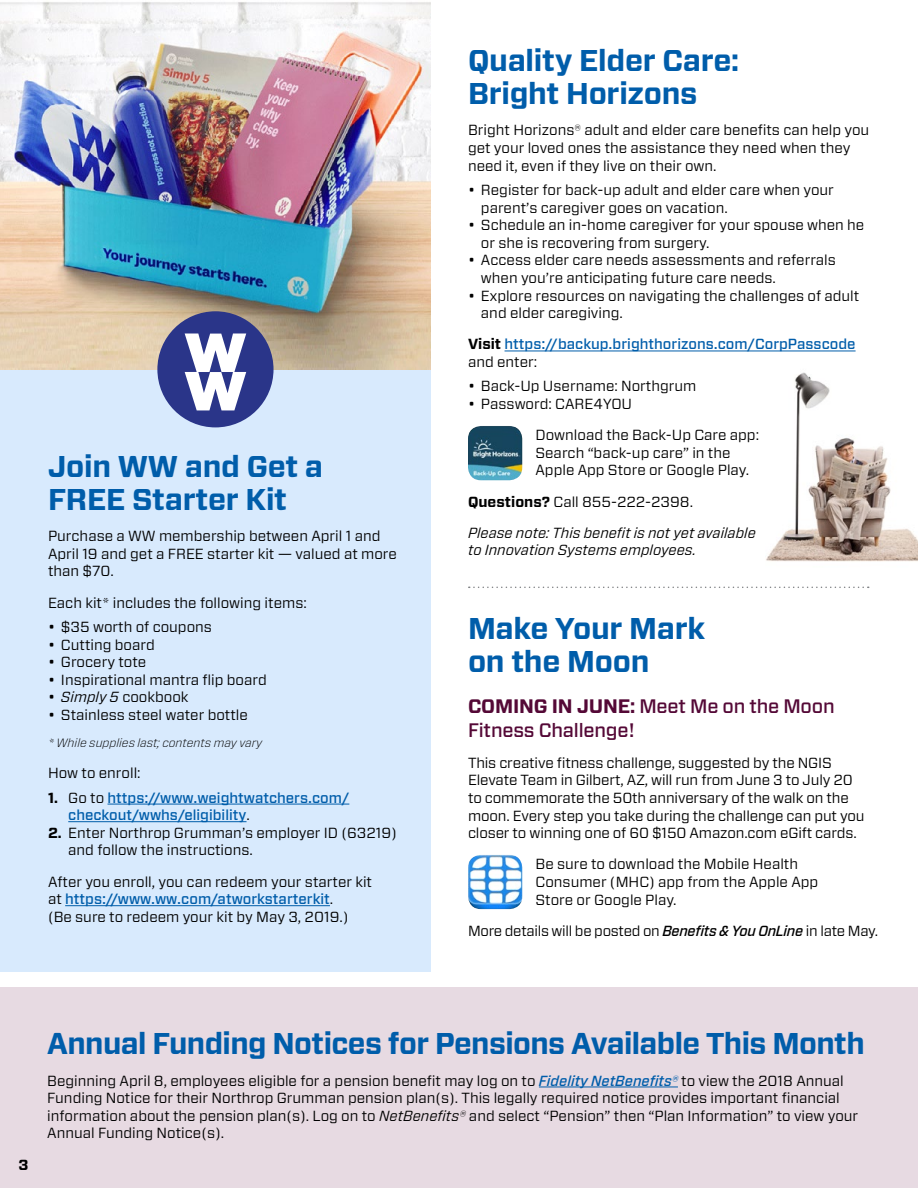
<style>
.page{position:relative;width:918px;height:1188px;background:#fff}
.page>*{position:absolute;margin:0;border:0;box-sizing:border-box;transform-origin:0 0}
.head_1{font:700 30px/33px "Forza";letter-spacing:-.01em;color:#005daa}
.head_2{font:500 19.5px/24px "Forza";letter-spacing:-.01em;color:#540836}
.body_copy{font:14.7px/17.7px "Forza";color:#000}
.indent_1{font:14.7px/17.7px "Forza";color:#000}
.indent_1_first{font:14.7px/17.7px "Forza";color:#000}
.body_copy-2{font:italic 14.7px/17.7px "Forza";color:#000}
.indent_1_first-2{font:500 14.7px/17.7px "Forza";color:#005daa}
.body_copy-3{font:500 14.7px/17.7px "Forza";color:#005daa}
.body_copy-4{font:14.7px "Forza";letter-spacing:-.02em;color:#000}
.body_copy-5{font:700 14.7px "Forza";color:#000}
.footnote{font:italic 300 12px "Forza";color:#000}
.s1{font-style:italic}
.s2{font-weight:700;color:#000}
.s3{font-weight:400;color:#000}
.s4{font-weight:700}
.s5{font-weight:500;color:#005daa}
.s6{font-weight:500;font-style:italic}
.s7{font-weight:500;font-style:italic;color:#005daa}
</style>
<div class="page">
<div style="left:0;top:987px;width:918px;height:201px;background:#e7dae2"></div>
<hr style="left:505px;top:351px;width:351px;height:1px;background:#005daa">
<hr style="left:539px;top:1087px;width:139px;height:1px;background:#005daa">
<div style="left:0;top:0;width:431px;height:972px;background:#d8eafd"></div>
<hr style="left:108px;top:804px;width:241px;height:1px;background:#005daa">
<hr style="left:68px;top:821px;width:179px;height:1px;background:#005daa">
<hr style="left:65px;top:905px;width:265px;height:1px;background:#005daa">
<img style="left:0;top:0;width:431px;height:369px">
<div style="left:157px;top:311px;width:117px;height:116px;background:#2a3589;border-radius:50%"></div>
<svg style="left:185px;top:334px;width:61px;height:76px"></svg>
<svg style="left:469px;top:587px;width:400px;height:1px"></svg>
<img style="left:468px;top:855px;width:54px;height:54px">
<img style="left:468px;top:426px;width:54px;height:54px">
<img style="left:766px;top:372px;width:152px;height:190px">
<p class="head_1" style="left:48px;top:451px;width:277px">Join WW and Get a<br>FREE Starter Kit</p>
<p class="body_copy" style="left:48px;top:527px;width:350px">Purchase a WW membership between April 1 and<br>April 19 and get a FREE starter kit — valued at more than $70.</p>
<p class="body_copy" style="left:48px;top:593px;width:260px">Each kit* includes the following items:</p>
<p class="indent_1_first" style="left:48px;top:618px;width:166px">• $35 worth of coupons</p>
<p class="indent_1" style="left:48px;top:635px;width:108px">• Cutting board</p>
<p class="indent_1" style="left:48px;top:653px;width:100px">• Grocery tote</p>
<p class="indent_1" style="left:48px;top:671px;width:220px">• Inspirational mantra flip board</p>
<p class="indent_1" style="left:48px;top:688px;width:142px">• <span class="s1">Simply 5</span> cookbook</p>
<p class="indent_1" style="left:48px;top:706px;width:201px">• Stainless steel water bottle</p>
<p class="footnote" style="left:48px;top:734px;width:216px">* While supplies last; contents may vary</p>
<p class="body_copy" style="left:48px;top:764px;width:94px">How to enroll:</p>
<p class="indent_1_first-2" style="left:68px;top:789px;width:283px;text-indent:-20px"><span class="s2">1.</span> <span class="s3">Go to</span> https://www.weightwatchers.com/ checkout/wwhs/eligibility<span class="s3">.</span></p>
<p class="indent_1" style="left:68px;top:824px;width:330px;text-indent:-20px"><span class="s4">2.</span> Enter Northrop Grumman’s employer ID (63219) and follow the instructions.</p>
<p class="body_copy" style="left:48px;top:872px;width:326px">After you enroll, you can redeem your starter kit at <span class="s5">https://www.ww.com/atworkstarterkit</span>.<br>(Be sure to redeem your kit by May 3, 2019.)</p>
<p class="head_1" style="left:468px;top:45px;width:273px">Quality Elder Care:<br>Bright Horizons</p>
<p class="body_copy" style="left:468px;top:121px;width:403px">Bright Horizons® adult and elder care benefits can help you get your loved ones the assistance they need when they need it, even if they live on their own.</p>
<p class="indent_1_first" style="left:481px;top:181px;width:355px;text-indent:-13px">• Register for back-up adult and elder care when your parent’s caregiver goes on vacation.</p>
<p class="indent_1" style="left:481px;top:216px;width:385px;text-indent:-13px">• Schedule an in-home caregiver for your spouse when he or she is recovering from surgery.</p>
<p class="indent_1" style="left:481px;top:251px;width:356px;text-indent:-13px">• Access elder care needs assessments and referrals when you’re anticipating future care needs.</p>
<p class="indent_1" style="left:481px;top:287px;width:380px;text-indent:-13px">• Explore resources on navigating the challenges of adult and elder caregiving.</p>
<p class="body_copy-3" style="left:468px;top:336px;width:389px"><span class="s2">Visit</span> https://backup.brighthorizons.com/CorpPasscode <span class="s3">and enter:</span></p>
<p class="indent_1_first" style="left:468px;top:377px;width:230px">• Back-Up Username: Northgrum</p>
<p class="indent_1" style="left:468px;top:395px;width:166px">• Password: CARE4YOU</p>
<p class="body_copy" style="left:536px;top:426px;width:225px">Download the Back-Up Care app:<br>Search “back-up care” in the<br>Apple App Store or Google Play.</p>
<p class="body_copy" style="left:468px;top:492px;width:227px"><span class="s4">Questions?</span> Call 855-222-2398.</p>
<p class="body_copy-2" style="left:468px;top:524px;width:289px">Please note: This benefit is not yet available to Innovation Systems employees.</p>
<p class="head_1" style="left:468px;top:613px;width:239px">Make Your Mark on the Moon</p>
<p class="head_2" style="left:468px;top:694px;width:368px"><span class="s4">COMING IN JUNE:</span> Meet Me on the Moon<br>Fitness Challenge!</p>
<p class="body_copy" style="left:468px;top:754px;width:398px">This creative fitness challenge, suggested by the NGIS Elevate Team in Gilbert, AZ, will run from June 3 to July 20 to commemorate the 50th anniversary of the walk on the moon. Every step you take during the challenge can put you closer to winning one of 60 $150 Amazon.com eGift cards.</p>
<p class="body_copy" style="left:536px;top:855px;width:284px">Be sure to download the Mobile Health<br>Consumer (MHC) app from the Apple App<br>Store or Google Play.</p>
<p class="body_copy-4" style="left:468px;top:921px;width:412px">More details will be posted on <span class="s6">Benefits &amp; You OnLine</span> in late May.</p>
<p class="body_copy-5" style="left:19px;top:1155px;width:12px">3</p>
<p class="head_1" style="left:47px;top:1028px;width:819px">Annual Funding Notices for Pensions Available This Month</p>
<p class="body_copy" style="left:47px;top:1071px;width:813px">Beginning April 8, employees eligible for a pension benefit may log on to <span class="s7">Fidelity NetBenefits®</span> to view the 2018 Annual Funding Notice for their Northrop Grumman pension plan(s). This legally required notice provides important financial information about the pension plan(s). Log on to <span class="s1">NetBenefits®</span> and select “Pension” then “Plan Information” to view your Annual Funding Notice(s).</p>
</div>
